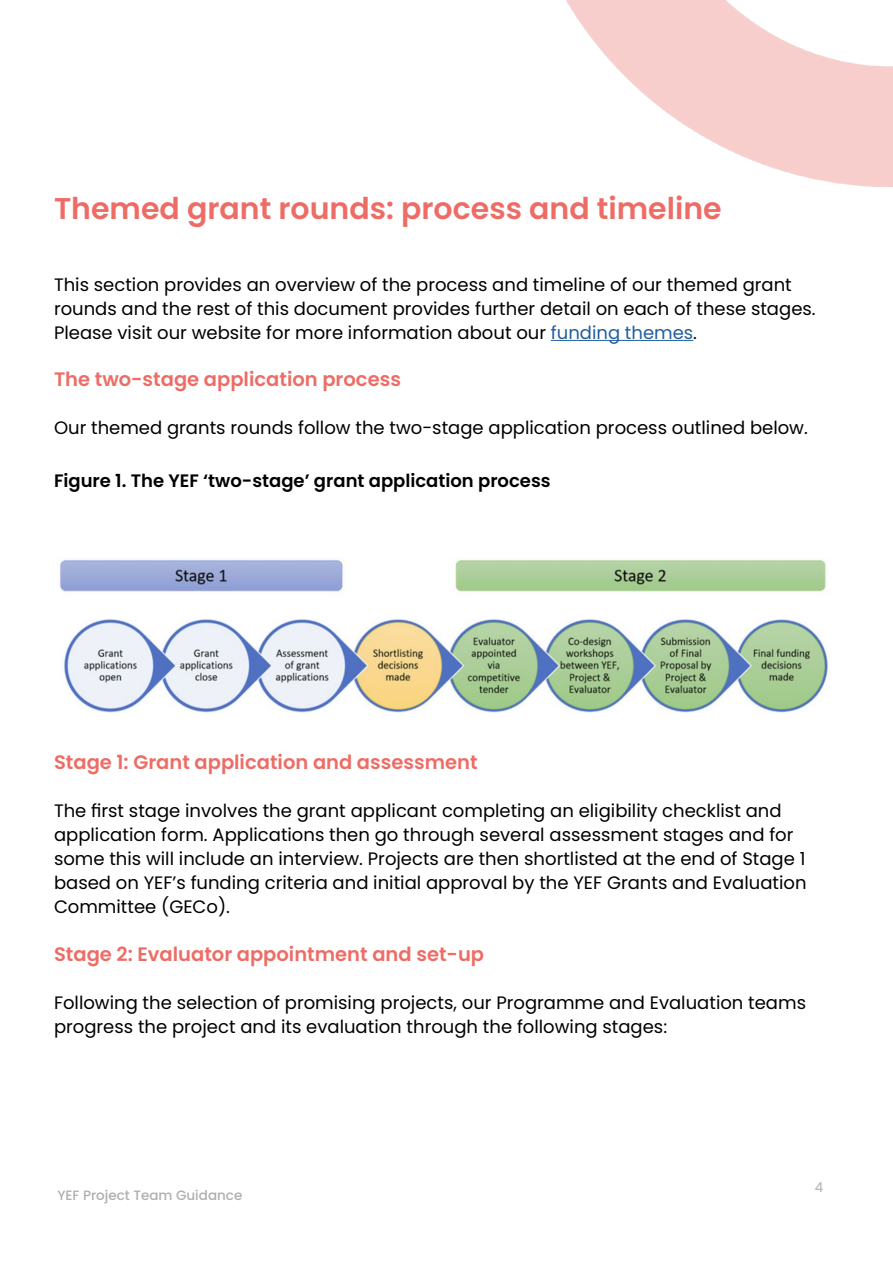
<style>
.page{position:relative;width:893px;height:1263px;background:#fff}
.page>*{position:absolute;margin:0;border:0;box-sizing:border-box;transform-origin:0 0}
.t1{font:600 30px "Poppins";color:#ed6d66}
.t2{font:600 19.5px "Poppins";color:#ed6d66}
.t3{font:18px/24px "Poppins";color:#000}
.t4{font:600 18px "Poppins";color:#000}
.t5{font:500 13.5px "Poppins";color:#adafb2}
.t6{font:13.5px "Poppins";color:#adafb2}
.s1{color:#215e9e}
</style>
<div class="page">
<img style="left:566px;top:0;width:327px;height:186px">
<hr style="left:551px;top:340px;width:142px;height:1px;background:#215e9e">
<img style="left:60px;top:559px;width:768px;height:154px">
<h1 class="t1" style="left:54px;top:191px;width:669px">Themed grant rounds: process and timeline</h1>
<p class="t3" style="left:54px;top:273px;width:763px">This section provides an overview of the process and timeline of our themed grant rounds and the rest of this document provides further detail on each of these stages.<br>Please visit our website for more information about our <span class="s1">funding themes</span>.</p>
<p class="t2" style="left:54px;top:368px;width:348px">The two-stage application process</p>
<p class="t3" style="left:54px;top:416px;width:755px">Our themed grants rounds follow the two-stage application process outlined below.</p>
<p class="t4" style="left:54px;top:470px;width:498px">Figure 1. The YEF ‘two-stage’ grant application process</p>
<p class="t2" style="left:54px;top:751px;width:425px">Stage 1: Grant application and assessment</p>
<p class="t3" style="left:54px;top:799px;width:754px">The first stage involves the grant applicant completing an eligibility checklist and application form. Applications then go through several assessment stages and for some this will include an interview. Projects are then shortlisted at the end of Stage 1 based on YEF’s funding criteria and initial approval by the YEF Grants and Evaluation Committee (GECo).</p>
<p class="t2" style="left:54px;top:943px;width:432px">Stage 2: Evaluator appointment and set-up</p>
<p class="t3" style="left:54px;top:991px;width:754px">Following the selection of promising projects, our Programme and Evaluation teams progress the project and its evaluation through the following stages:</p>
<p class="t5" style="left:57px;top:1187px;width:186px">YEF Project Team Guidance</p>
<p class="t6" style="left:815px;top:1179px;width:10px">4</p>
</div>
